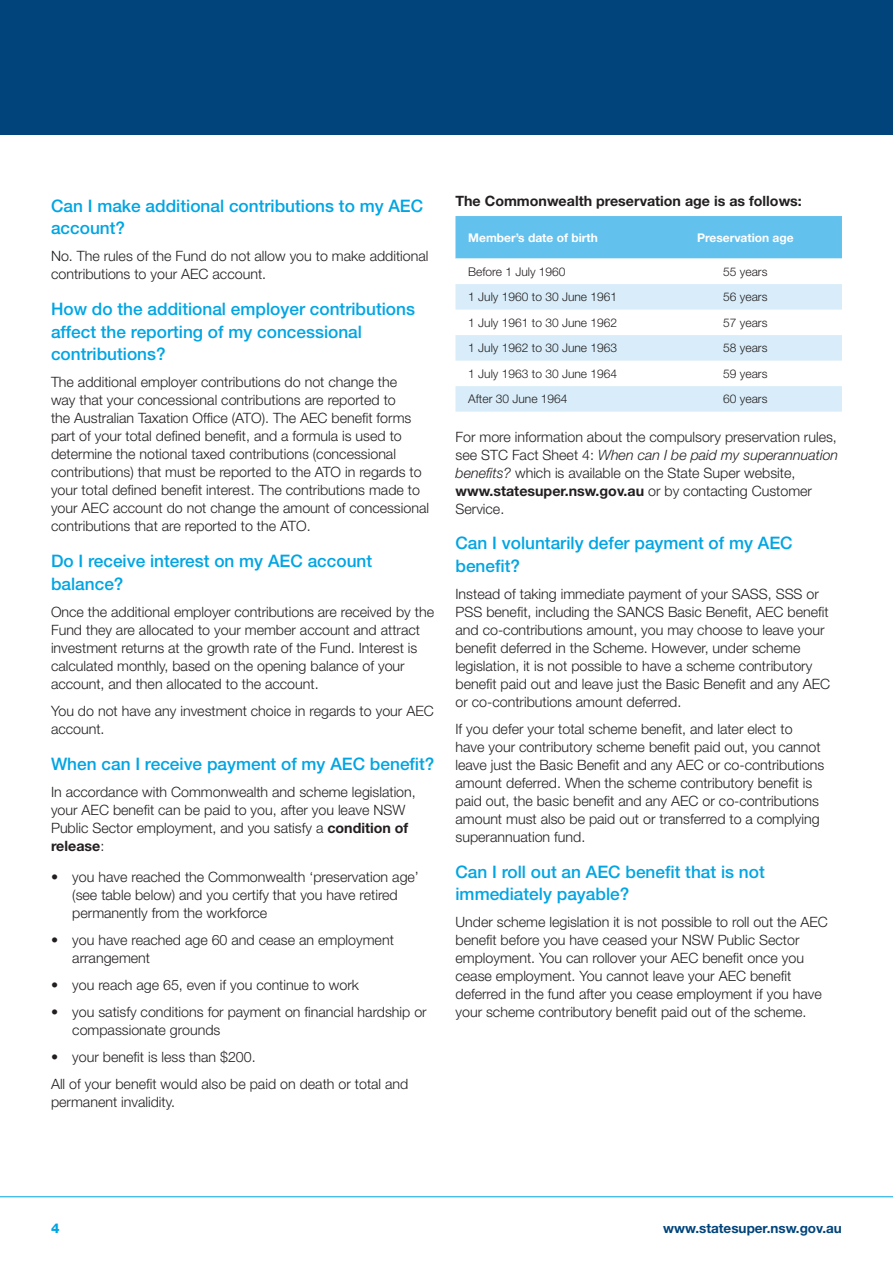
<style>
.page{position:relative;width:893px;height:1263px;background:#fff}
.page>*{position:absolute;margin:0;border:0;box-sizing:border-box;transform-origin:0 0}
.t1{font:500 17.25px/22.5px "Helvetica Neue LT Pro";color:#00a5e3}
.Bullet{font:300 14.25px/18px "Helvetica Neue LT Pro";color:#231f20}
.t2{font:700 14.25px "Helvetica Neue LT Std";color:#231f20}
.t3{font:700 13.5px "Helvetica Neue LT Std";color:#00447b}
.t4{font:800 13.5px "Helvetica Neue LT Std";color:#00a5e3}
.t5{font:300 12px "Helvetica Neue LT Pro";color:#231f20}
.t6{font:700 12px "Helvetica Neue LT Std";color:#fff}
.s1{font-family:"Helvetica Neue LT Std";font-weight:700}
.s2{font-style:italic}
</style>
<div class="page">
<hr style="left:0;top:1196px;width:893px;height:1px;background:#00a5e3">
<div style="left:0;top:0;width:893px;height:135px;background:#00447b"></div>
<div style="left:455px;top:216px;width:387px;height:43px;background:#63c1ed"></div>
<svg style="left:455px;top:284px;width:387px;height:128px;fill:#d8edf9"></svg>
<h2 class="t1" style="left:51px;top:194px;width:374px">Can I make additional contributions to my AEC account?</h2>
<p class="Bullet" style="left:51px;top:247px;width:379px">No. The rules of the Fund do not allow you to make additional contributions to your AEC account.</p>
<h2 class="t1" style="left:51px;top:297px;width:365px">How do the additional employer contributions affect the reporting of my concessional contributions?</h2>
<p class="Bullet" style="left:51px;top:373px;width:380px">The additional employer contributions do not change the<br>way that your concessional contributions are reported to<br>the Australian Taxation Office (ATO). The AEC benefit forms part of your total defined benefit, and a formula is used to determine the notional taxed contributions (concessional contributions) that must be reported to the ATO in regards to your total defined benefit interest. The contributions made to your AEC account do not change the amount of concessional contributions that are reported to the ATO.</p>
<h2 class="t1" style="left:51px;top:549px;width:323px">Do I receive interest on my AEC account balance?</h2>
<p class="Bullet" style="left:51px;top:602px;width:385px">Once the additional employer contributions are received by the Fund they are allocated to your member account and attract investment returns at the growth rate of the Fund. Interest is calculated monthly, based on the opening balance of your account, and then allocated to the account.</p>
<p class="Bullet" style="left:51px;top:701px;width:384px">You do not have any investment choice in regards to your AEC account.</p>
<h2 class="t1" style="left:51px;top:752px;width:385px">When can I receive payment of my AEC benefit?</h2>
<p class="Bullet" style="left:51px;top:782px;width:366px">In accordance with Commonwealth and scheme legislation, your AEC benefit can be paid to you, after you leave NSW Public Sector employment, and you satisfy a <span class="s1">condition of release</span>:</p>
<p class="Bullet" style="left:72px;top:868px;width:348px;text-indent:-21px">• you have reached the Commonwealth ‘preservation age’ (see table below) and you certify that you have retired permanently from the workforce</p>
<p class="Bullet" style="left:72px;top:931px;width:323px;text-indent:-21px">• you have reached age 60 and cease an employment arrangement</p>
<p class="Bullet" style="left:51px;top:976px;width:309px">• you reach age 65, even if you continue to work</p>
<p class="Bullet" style="left:72px;top:1003px;width:356px;text-indent:-21px">• you satisfy conditions for payment on financial hardship or compassionate grounds</p>
<p class="Bullet" style="left:51px;top:1048px;width:206px">• your benefit is less than $200.</p>
<p class="Bullet" style="left:51px;top:1075px;width:359px">All of your benefit would also be paid on death or total and permanent invalidity.</p>
<p class="t2" style="left:455px;top:192px;width:348px">The Commonwealth preservation age is as follows:</p>
<p class="t6" style="left:468px;top:230px;width:131px">Member’s date of birth</p>
<p class="t6" style="left:697px;top:230px;width:98px">Preservation age</p>
<p class="t5" style="left:468px;top:264px;width:99px">Before 1 July 1960</p>
<p class="t5" style="left:723px;top:264px;width:46px">55 years</p>
<p class="t5" style="left:468px;top:289px;width:150px">1 July 1960 to 30 June 1961</p>
<p class="t5" style="left:723px;top:289px;width:46px">56 years</p>
<p class="t5" style="left:468px;top:315px;width:150px">1 July 1961 to 30 June 1962</p>
<p class="t5" style="left:723px;top:315px;width:46px">57 years</p>
<p class="t5" style="left:468px;top:341px;width:150px">1 July 1962 to 30 June 1963</p>
<p class="t5" style="left:723px;top:341px;width:46px">58 years</p>
<p class="t5" style="left:468px;top:366px;width:150px">1 July 1963 to 30 June 1964</p>
<p class="t5" style="left:723px;top:366px;width:46px">59 years</p>
<p class="t5" style="left:468px;top:392px;width:101px">After 30 June 1964</p>
<p class="t5" style="left:723px;top:392px;width:46px">60 years</p>
<p class="Bullet" style="left:455px;top:427px;width:384px">For more information about the compulsory preservation rules, see STC Fact Sheet 4: <span class="s2">When can I be paid my superannuation benefits?</span> which is available on the State Super website, <span class="s1">www.statesuper.nsw.gov.au</span> or by contacting Customer Service.</p>
<h2 class="t1" style="left:455px;top:531px;width:339px">Can I voluntarily defer payment of my AEC benefit?</h2>
<p class="Bullet" style="left:455px;top:584px;width:376px">Instead of taking immediate payment of your SASS, SSS or PSS benefit, including the SANCS Basic Benefit, AEC benefit and co-contributions amount, you may choose to leave your benefit deferred in the Scheme. However, under scheme legislation, it is not possible to have a scheme contributory benefit paid out and leave just the Basic Benefit and any AEC or co-contributions amount deferred.</p>
<p class="Bullet" style="left:455px;top:719px;width:370px">If you defer your total scheme benefit, and later elect to have your contributory scheme benefit paid out, you cannot leave just the Basic Benefit and any AEC or co-contributions amount deferred. When the scheme contributory benefit is paid out, the basic benefit and any AEC or co-contributions amount must also be paid out or transferred to a complying superannuation fund.</p>
<h2 class="t1" style="left:455px;top:860px;width:311px">Can I roll out an AEC benefit that is not immediately payable?</h2>
<p class="Bullet" style="left:455px;top:913px;width:374px">Under scheme legislation it is not possible to roll out the AEC benefit before you have ceased your NSW Public Sector employment. You can rollover your AEC benefit once you cease employment. You cannot leave your AEC benefit deferred in the fund after you cease employment if you have your scheme contributory benefit paid out of the scheme.</p>
<p class="t4" style="left:51px;top:1220px;width:10px">4</p>
<p class="t3" style="left:663px;top:1220px;width:180px">www.statesuper.nsw.gov.au</p>
</div>
